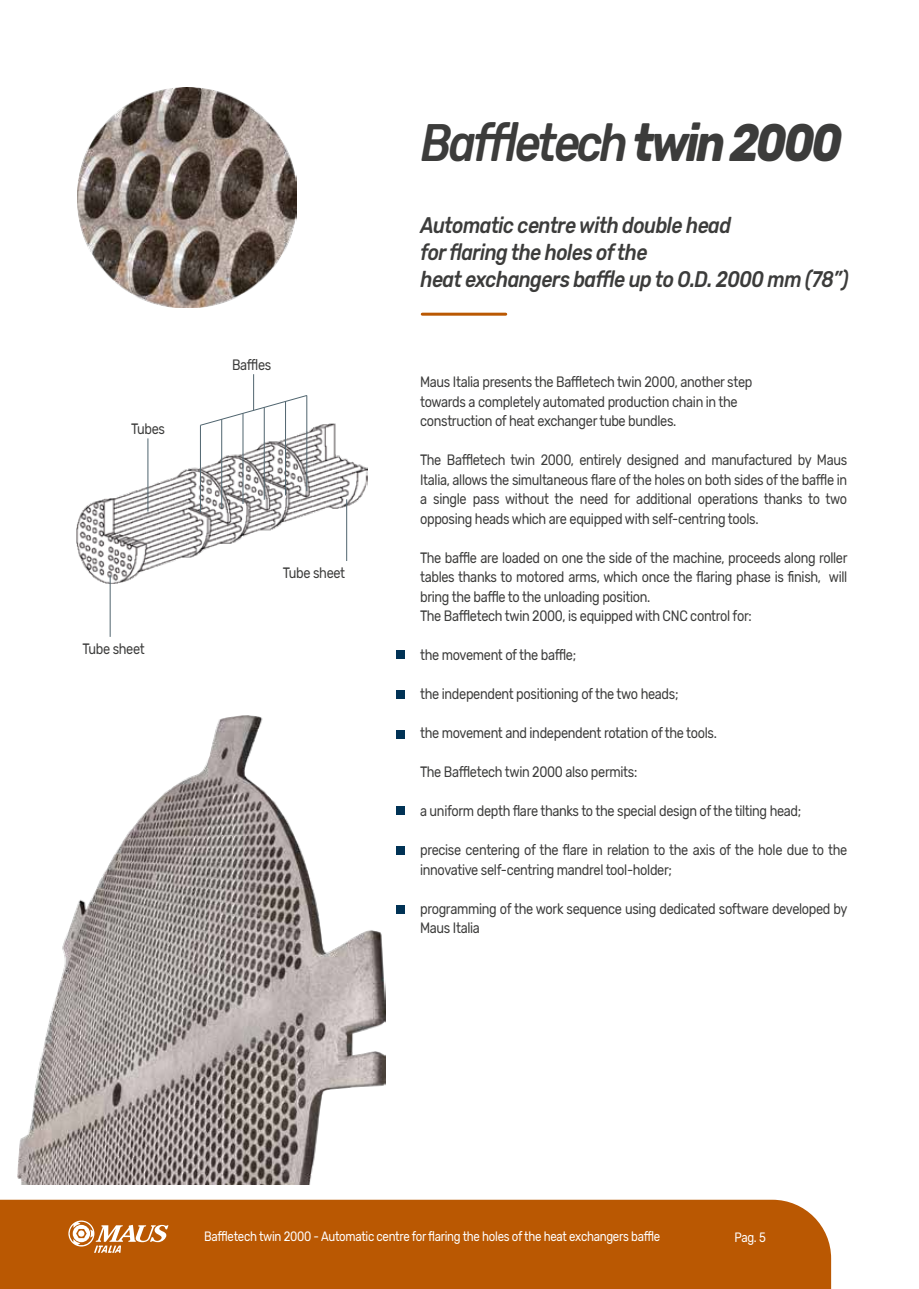
<style>
.page{position:relative;width:919px;height:1289px;background:#fff}
.page>*{position:absolute;margin:0;border:0;box-sizing:border-box;transform-origin:0 0}
.t1{font:italic 500 52.5px "Rubik";letter-spacing:-.06em;color:#3c3c3b;scale:.85 1}
.t2{font:italic 500 22.5px/27px "Rubik";letter-spacing:-.025em;color:#3c3c3b;scale:.85 1}
.t3{font:15px/19.5px "Rubik";letter-spacing:-.025em;color:#3c3c3b;scale:.85 1}
.t4{font:13.5px "Rubik";letter-spacing:-.025em;color:#fff;scale:.85 1}
.s1{font-weight:700}
</style>
<div class="page">
<img style="left:18px;top:715px;width:367px;height:469px">
<img style="left:77px;top:87px;width:220px;height:220px">
<img style="left:76px;top:423px;width:292px;height:160px">
<hr style="left:110px;top:575px;width:1px;height:62px;background:#50656f">
<hr style="left:200px;top:425px;width:1px;height:87px;background:#50656f">
<hr style="left:147px;top:438px;width:1px;height:73px;background:#50656f">
<hr style="left:221px;top:419px;width:1px;height:89px;background:#50656f">
<hr style="left:242px;top:413px;width:1px;height:91px;background:#50656f">
<hr style="left:253px;top:374px;width:1px;height:36px;background:#50656f">
<hr style="left:264px;top:407px;width:1px;height:92px;background:#50656f">
<hr style="left:285px;top:401px;width:1px;height:94px;background:#50656f">
<hr style="left:306px;top:395px;width:1px;height:96px;background:#50656f">
<hr style="left:346px;top:499px;width:1px;height:62px;background:#50656f">
<svg style="left:199px;top:394px;width:109px;height:32px"></svg>
<div style="left:396px;top:650px;width:9px;height:9px;background:#003255"></div>
<div style="left:396px;top:690px;width:9px;height:9px;background:#003255"></div>
<div style="left:396px;top:730px;width:9px;height:8px;background:#003255"></div>
<div style="left:396px;top:806px;width:9px;height:9px;background:#003255"></div>
<div style="left:396px;top:846px;width:9px;height:9px;background:#003255"></div>
<div style="left:396px;top:905px;width:9px;height:9px;background:#003255"></div>
<hr style="left:422px;top:313px;width:83px;height:3px;background:#ba5802">
<div style="left:0;top:1199px;width:831px;height:89px;background:#ba5802"></div>
<svg style="left:68px;top:1220px;width:100px;height:32px"></svg>
<p class="t3" style="left:131px;top:419px;width:41px">Tubes</p>
<p class="t3" style="left:82px;top:639px;width:75px">Tube sheet</p>
<p class="t3" style="left:232px;top:355px;width:48px">Baffles</p>
<p class="t3" style="left:283px;top:564px;width:75px">Tube sheet</p>
<h1 class="t1" style="left:421px;top:113px;width:497px">Baffletech <span class="s1">twin 2000</span></h1>
<h2 class="t2" style="left:420px;top:213px;width:505px">Automatic centre with double head<br>for flaring the holes of the<br>heat exchangers baffle up to O.D. 2000 mm (78”)</h2>
<p class="t3" style="left:420px;top:372px;width:392px">Maus Italia presents the Baffletech twin 2000, another step towards a completely automated production chain in the construction of heat exchanger tube bundles.</p>
<p class="t3" style="left:420px;top:450px;width:504px;text-align:justify">The Baffletech twin 2000, entirely designed and manufactured by Maus Italia, allows the simultaneous flare of the holes on both sides of the baffle in a single pass without the need for additional operations thanks to two opposing heads which are equipped with self-centring tools.</p>
<p class="t3" style="left:420px;top:548px;width:504px">The baffle are loaded on one the side of the machine, proceeds along roller tables thanks to motored arms, which once the flaring phase is finish, will bring the baffle to the unloading position.<br>The Baffletech twin 2000, is equipped with CNC control for:</p>
<p class="t3" style="left:420px;top:645px;width:185px">the movement of the baffle;</p>
<p class="t3" style="left:420px;top:684px;width:305px">the independent positioning of the two heads;</p>
<p class="t3" style="left:420px;top:723px;width:351px">the movement and independent rotation of the tools.</p>
<p class="t3" style="left:420px;top:762px;width:257px">The Baffletech twin 2000 also permits:</p>
<p class="t3" style="left:420px;top:801px;width:450px">a uniform depth flare thanks to the special design of the tilting head;</p>
<p class="t3" style="left:420px;top:840px;width:504px">precise centering of the flare in relation to the axis of the hole due to the innovative self-centring mandrel tool-holder;</p>
<p class="t3" style="left:420px;top:899px;width:504px">programming of the work sequence using dedicated software developed by<br>Maus Italia</p>
<p class="t4" style="left:204px;top:1228px;width:538px">Baffletech twin 2000 - Automatic centre for flaring the holes of the heat exchangers baffle</p>
<p class="t4" style="left:734px;top:1229px;width:38px">Pag. 5</p>
</div>
